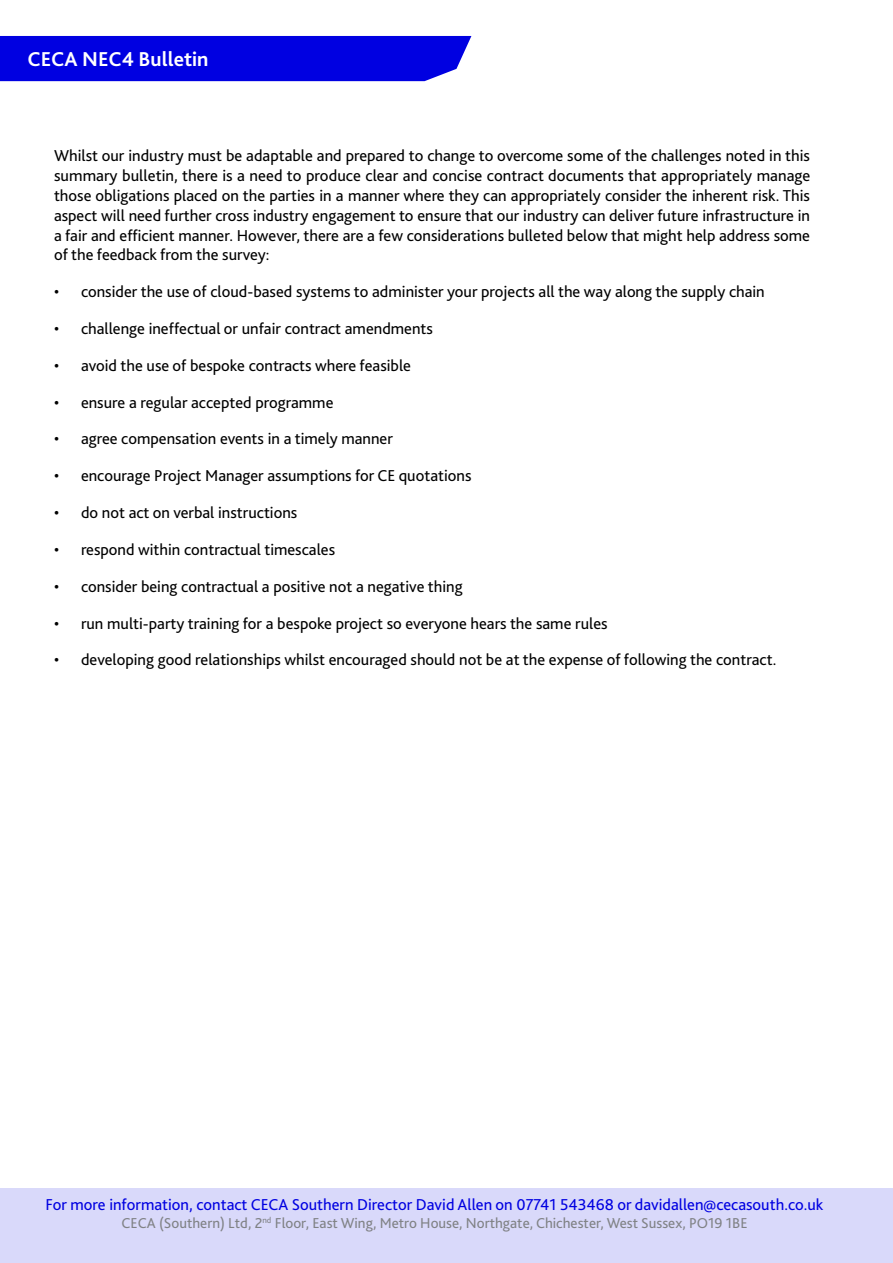
<style>
.page{position:relative;width:893px;height:1263px;background:#fff}
.page>*{position:absolute;margin:0;border:0;box-sizing:border-box;transform-origin:0 0}
.t1{font:700 21px "Bliss 2";color:#fff}
.t2{font:16.5px/19.8px "Bliss 2";color:#000;text-align:justify}
.t3{font:16.5px "Bliss 2";color:#0000e1}
.t4{font:15px "Bliss 2";color:#808285}
</style>
<div class="page">
<div style="left:0;top:1188px;width:893px;height:75px;background:#d9d9fa"></div>
<div style="left:0;top:36px;width:471px;height:45px;background:#0000e1"></div>
<p class="t1" style="left:28px;top:46px;width:182px">CECA NEC4 Bulletin</p>
<p class="t2" style="left:54px;top:146px;width:758px">Whilst our industry must be adaptable and prepared to change to overcome some of the challenges noted in this summary bulletin, there is a need to produce clear and concise contract documents that appropriately manage those obligations placed on the parties in a manner where they can appropriately consider the inherent risk. This aspect will need further cross industry engagement to ensure that our industry can deliver future infrastructure in a fair and efficient manner. However, there are a few considerations bulleted below that might help address some of the feedback from the survey:</p>
<p class="t2" style="left:54px;top:282px;width:712px">• consider the use of cloud-based systems to administer your projects all the way along the supply chain</p>
<p class="t2" style="left:54px;top:319px;width:380px">• challenge ineffectual or unfair contract amendments</p>
<p class="t2" style="left:54px;top:355px;width:359px">• avoid the use of bespoke contracts where feasible</p>
<p class="t2" style="left:54px;top:392px;width:281px">• ensure a regular accepted programme</p>
<p class="t2" style="left:54px;top:429px;width:340px">• agree compensation events in a timely manner</p>
<p class="t2" style="left:54px;top:466px;width:419px">• encourage Project Manager assumptions for CE quotations</p>
<p class="t2" style="left:54px;top:503px;width:245px">• do not act on verbal instructions</p>
<p class="t2" style="left:54px;top:539px;width:283px">• respond within contractual timescales</p>
<p class="t2" style="left:54px;top:576px;width:410px">• consider being contractual a positive not a negative thing</p>
<p class="t2" style="left:54px;top:613px;width:555px">• run multi-party training for a bespoke project so everyone hears the same rules</p>
<p class="t2" style="left:54px;top:650px;width:724px">• developing good relationships whilst encouraged should not be at the expense of following the contract.</p>
<p class="t3" style="left:45px;top:1194px;width:779px">For more information, contact CECA Southern Director David Allen on 07741 543468 or davidallen@cecasouth.co.uk</p>
<p class="t4" style="left:121px;top:1213px;width:628px">CECA (Southern) Ltd, 2<sup>nd</sup> Floor, East Wing, Metro House, Northgate, Chichester, West Sussex, PO19 1BE</p>
</div>
